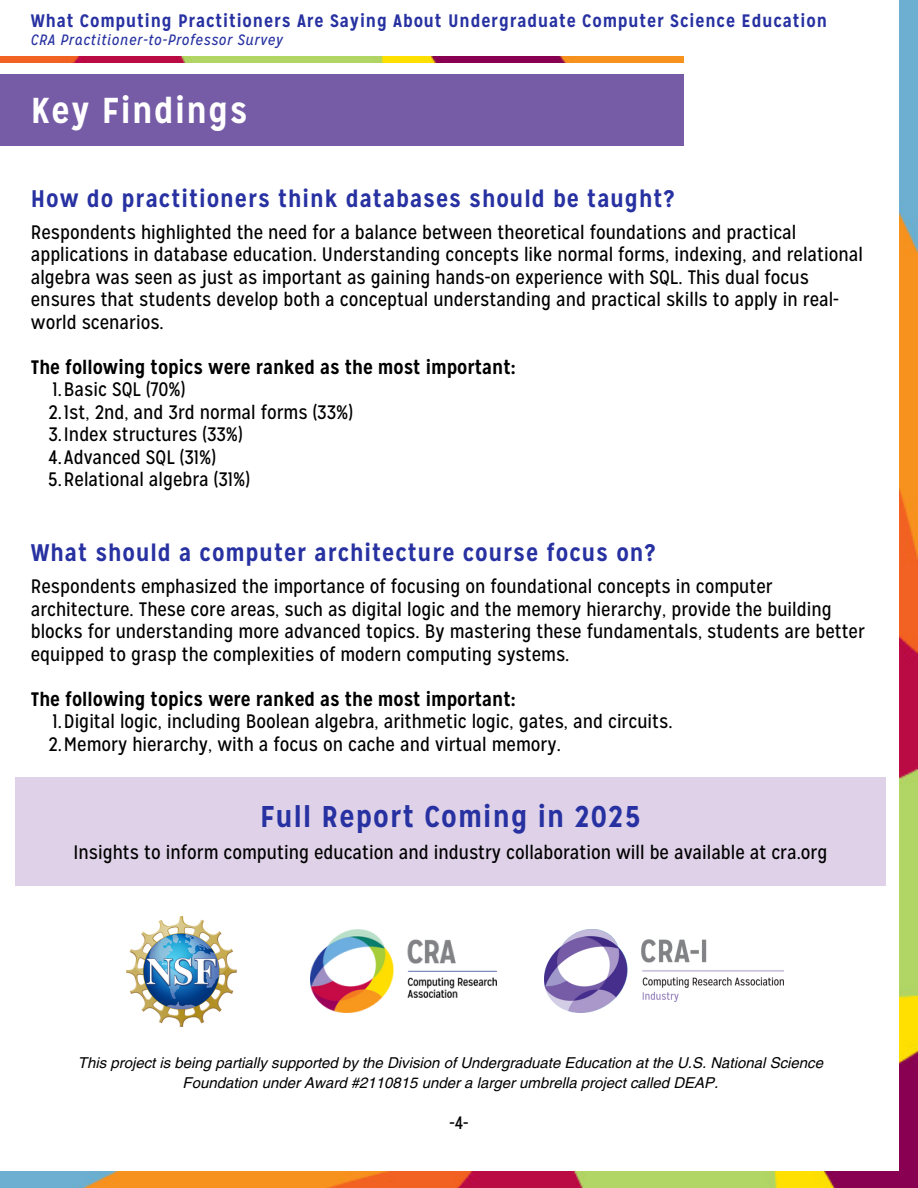
<style>
.page{position:relative;width:918px;height:1188px;background:#fff}
.page>*{position:absolute;margin:0;border:0;box-sizing:border-box;transform-origin:0 0}
.t1{font:700 36px "Mission Gothic";letter-spacing:.04em;color:#fff}
.t2{font:700 30px "Mission Gothic";letter-spacing:.04em;color:#2731a1}
.t3{font:700 24px "Mission Gothic";letter-spacing:.04em;color:#2731a1}
.t4{font:19.5px/22.5px "Mission Gothic";color:#000}
.t5{font:700 19.5px "Mission Gothic";color:#000}
.t6{font:700 18px "Mission Gothic";letter-spacing:.045em;color:#2731a1}
.t7{font:18px "Mission Gothic";color:#000}
.t8{font:italic 15px/20.2px "Helvetica LT Pro";color:#000;text-align:center}
.t9{font:italic 15px "Mission Gothic";letter-spacing:.045em;color:#2731a1}
</style>
<div class="page">
<img style="left:900px;top:0;width:18px;height:1172px">
<img style="left:0;top:1172px;width:918px;height:16px">
<img style="left:0;top:57px;width:684px;height:6px">
<div style="left:0;top:75px;width:683px;height:71px;background:#765ca7"></div>
<div style="left:15px;top:777px;width:871px;height:109px;background:#dfd2e8"></div>
<img style="left:311px;top:929px;width:185px;height:84px">
<img style="left:126px;top:916px;width:111px;height:111px">
<img style="left:545px;top:929px;width:238px;height:84px">
<p class="t6" style="left:31px;top:8px;width:798px">What Computing Practitioners Are Saying About Undergraduate Computer Science Education</p>
<p class="t9" style="left:31px;top:30px;width:253px">CRA Practitioner-to-Professor Survey</p>
<p class="t1" style="left:31px;top:87px;width:218px">Key Findings</p>
<h4 class="t3" style="left:31px;top:183px;width:645px">How do practitioners think databases should be taught?</h4>
<p class="t4" style="left:31px;top:221px;width:834px">Respondents highlighted the need for a balance between theoretical foundations and practical applications in database education. Understanding concepts like normal forms, indexing, and relational algebra was seen as just as important as gaining hands-on experience with SQL. This dual focus ensures that students develop both a conceptual understanding and practical skills to apply in real&shy;world scenarios.</p>
<p class="t5" style="left:31px;top:354px;width:486px">The following topics were ranked as the most important:</p>
<p class="t4" style="left:53px;top:378px;width:134px">1.Basic SQL (70%)</p>
<p class="t4" style="left:48px;top:401px;width:306px">2.1st, 2nd, and 3rd normal forms (33%)</p>
<p class="t4" style="left:48px;top:423px;width:196px">3.Index structures (33%)</p>
<h3 class="t4" style="left:49px;top:446px;width:169px">4.Advanced SQL (31%)</h3>
<h4 class="t4" style="left:48px;top:468px;width:204px">5.Relational algebra (31%)</h4>
<h3 class="t3" style="left:31px;top:537px;width:626px">What should a computer architecture course focus on?</h3>
<p class="t4" style="left:31px;top:575px;width:836px">Respondents emphasized the importance of focusing on foundational concepts in computer architecture. These core areas, such as digital logic and the memory hierarchy, provide the building blocks for understanding more advanced topics. By mastering these fundamentals, students are better equipped to grasp the complexities of modern computing systems.</p>
<h4 class="t5" style="left:31px;top:686px;width:486px">The following topics were ranked as the most important:</h4>
<p class="t4" style="left:53px;top:710px;width:622px">1.Digital logic, including Boolean algebra, arithmetic logic, gates, and circuits.</p>
<h1 class="t4" style="left:48px;top:732px;width:514px">2.Memory hierarchy, with a focus on cache and virtual memory.</h1>
<h4 class="t2" style="left:260px;top:797px;width:382px">Full Report Coming in 2025</h4>
<h4 class="t4" style="left:74px;top:841px;width:755px">Insights to inform computing education and industry collaboration will be available at cra.org</h4>
<h2 class="t8" style="left:78px;top:1054px;width:747px">This project is being partially supported by the Division of Undergraduate Education at the U.S. National Science<br>Foundation under Award #2110815 under a larger umbrella project called DEAP.</h2>
<h4 class="t7" style="left:449px;top:1111px;width:21px">-4-</h4>
</div>
